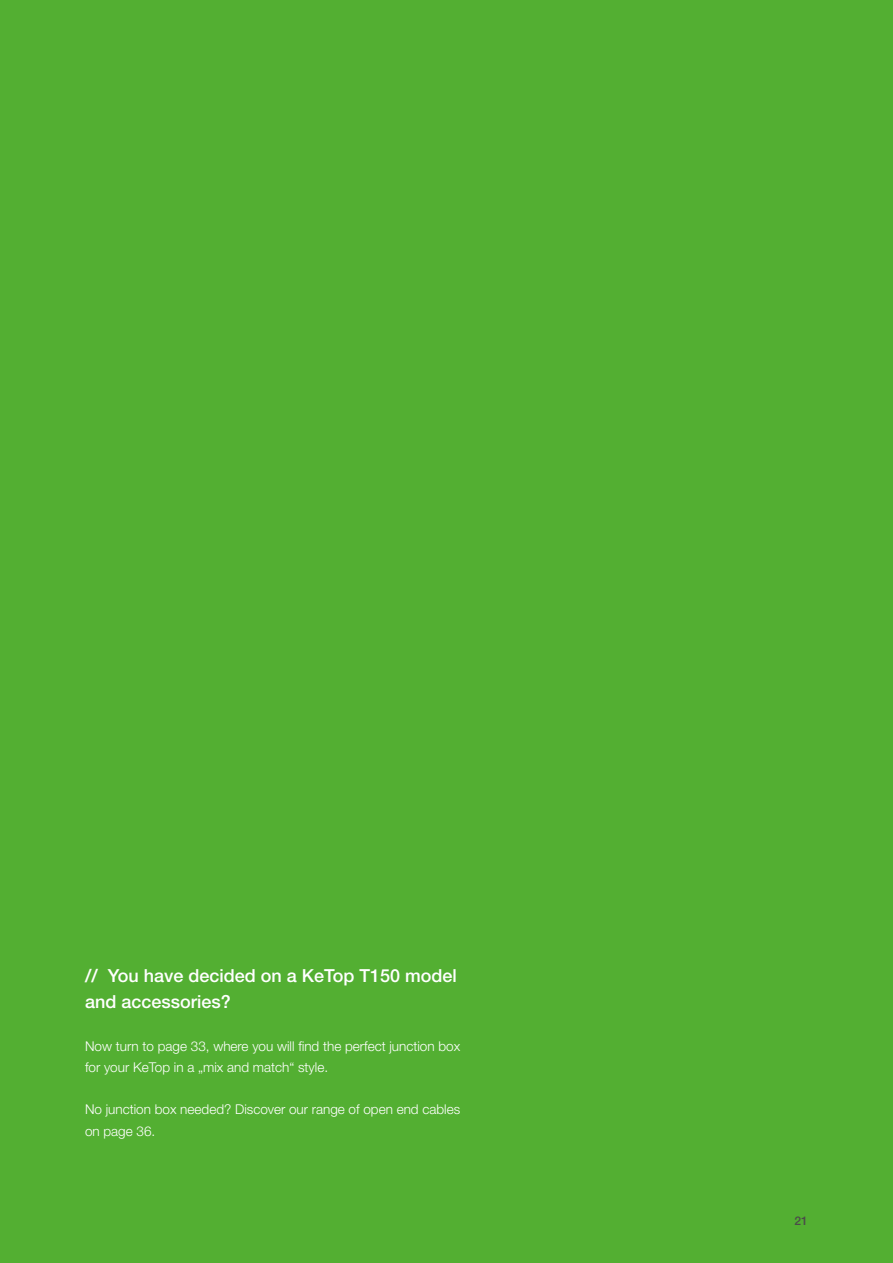
<style>
.page{position:relative;width:893px;height:1263px;background:#53af32}
.page>*{position:absolute;margin:0;border:0;box-sizing:border-box;transform-origin:0 0}
.t1{font:500 18px/25.5px "Helvetica Neue LT Pro";color:#fff}
.t2{font:300 13.5px/21.3px "Helvetica Neue LT Pro";color:#fff}
.t3{font:500 12px "Helvetica Neue LT Pro";color:#4b4b4a}
</style>
<div class="page">
<h1 class="t1" style="left:85px;top:963px;width:373px">// You have decided on a KeTop T150 model and accessories?</h1>
<p class="t2" style="left:85px;top:1035px;width:377px">Now turn to page 33, where you will find the perfect junction box for your KeTop in a „mix and match“ style.</p>
<p class="t2" style="left:85px;top:1098px;width:377px">No junction box needed? Discover our range of open end cables on page 36.</p>
<p class="t3" style="left:795px;top:1213px;width:15px">21</p>
</div>
